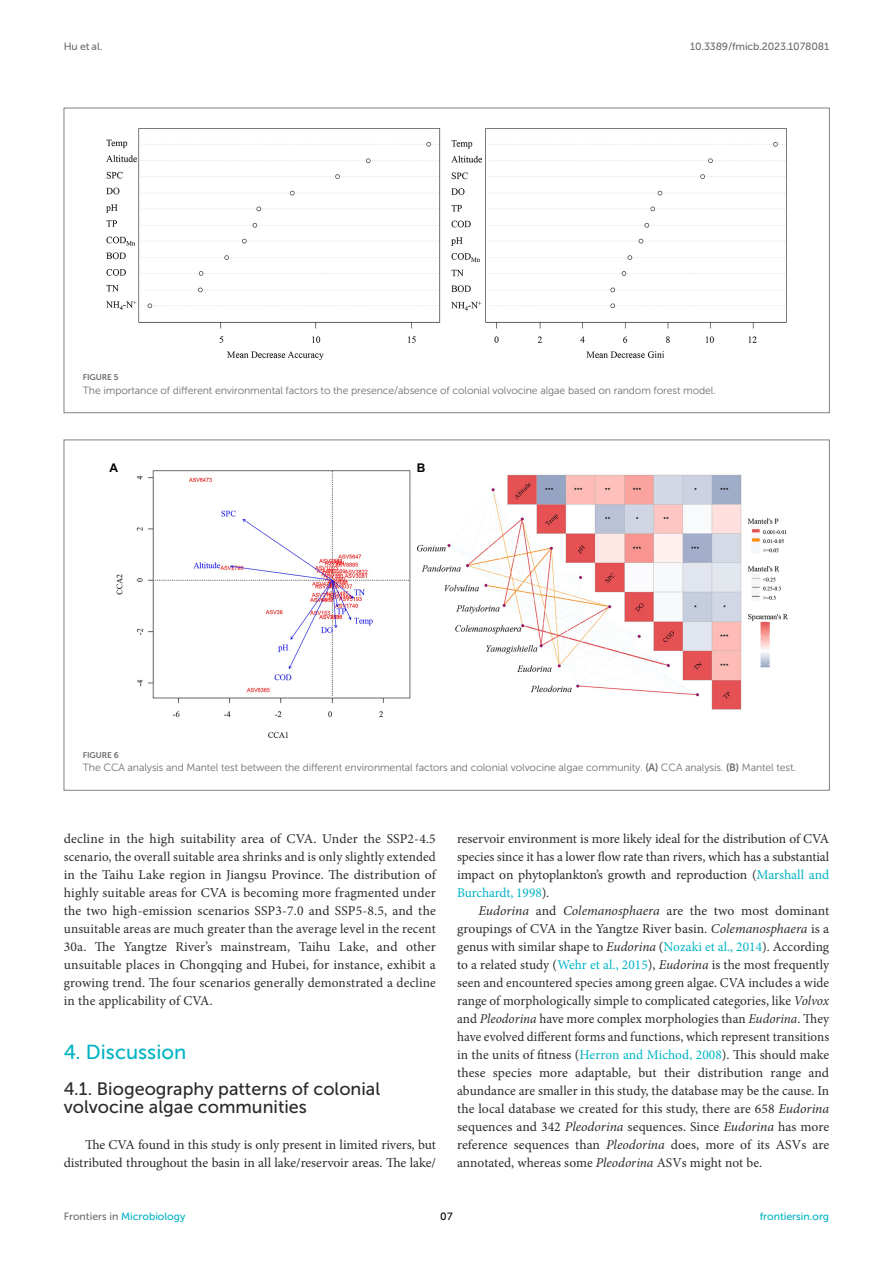
<style>
.page{position:relative;width:893px;height:1263px;background:#fff}
.page>*{position:absolute;margin:0;border:0;box-sizing:border-box;transform-origin:0 0}
.HEAD_1{font:20.25px "Museo Sans 500";color:#00b4c4}
.HEAD_2_after_HEAD_1{font:18px/18px "Museo Sans 500";color:#2b2b2a}
.TEXT{font:13.5px/18px "Minion Pro";letter-spacing:.005em;color:#2b2b2a;text-align:justify}
.TEXT_FLUSH{font:13.5px/18px "Minion Pro";letter-spacing:-.01em;color:#2b2b2a;text-align:right}
.t1{font:700 12px "Arial";color:#000}
.FIG_LEG{font:10.5px "Museo Sans 300";letter-spacing:-.01em;color:#706f70}
.t2{font:10.5px "Museo Sans 500";color:#00b4c4}
.t3{font:10.5px "Museo Sans 500";letter-spacing:-.015em;color:#706f70}
.t4{font:10.5px "Museo Sans 500";color:#000}
.FIG_HD{font:8.25px "Museo Sans 700";letter-spacing:-.01em;color:#706f70}
.s1{font-family:"Museo Sans 700"}
.s2{color:#00b4c4}
.s3{font-style:italic}
.s4{color:#706f70}
</style>
<div class="page">
<img style="left:106px;top:128px;width:681px;height:232px">
<img style="left:116px;top:470px;width:672px;height:268px">
<p class="t3" style="left:64px;top:41px;width:40px">Hu et al.</p>
<p class="t3" style="left:690px;top:41px;width:140px">10.3389/fmicb.2023.1078081</p>
<p class="FIG_HD" style="left:83px;top:373px;width:37px">FIGURE 5</p>
<p class="FIG_LEG" style="left:83px;top:384px;width:635px">The importance of different environmental factors to the presence/absence of colonial volvocine algae based on random forest model.</p>
<p class="t1" style="left:109px;top:459px;width:10px">A</p>
<p class="t1" style="left:417px;top:459px;width:10px">B</p>
<p class="FIG_HD" style="left:83px;top:750px;width:37px">FIGURE 6</p>
<p class="FIG_LEG" style="left:83px;top:762px;width:715px">The CCA analysis and Mantel test between the different environmental factors and colonial volvocine algae community. <span class="s1">(A)</span> CCA analysis. <span class="s1">(B)</span> Mantel test.</p>
<p class="TEXT" style="left:64px;top:830px;width:374px">decline in the high suitability area of CVA. Under the SSP2-4.5 scenario, the overall suitable area shrinks and is only slightly extended in the Taihu Lake region in Jiangsu Province. The distribution of highly suitable areas for CVA is becoming more fragmented under the two high-emission scenarios SSP3-7.0 and SSP5-8.5, and the unsuitable areas are much greater than the average level in the recent 30a. The Yangtze River’s mainstream, Taihu Lake, and other unsuitable places in Chongqing and Hubei, for instance, exhibit a growing trend. The four scenarios generally demonstrated a decline in the applicability of CVA.</p>
<p class="HEAD_1" style="left:64px;top:1041px;width:124px">4. Discussion</p>
<p class="HEAD_2_after_HEAD_1" style="left:64px;top:1080px;width:318px">4.1. Biogeography patterns of colonial volvocine algae communities</p>
<p class="TEXT_FLUSH" style="left:64px;top:1136px;width:374px">The CVA found in this study is only present in limited rivers, but distributed throughout the basin in all lake/reservoir areas. The lake/</p>
<p class="TEXT_FLUSH" style="left:457px;top:830px;width:374px;text-align:justify">reservoir environment is more likely ideal for the distribution of CVA species since it has a lower flow rate than rivers, which has a substantial impact on phytoplankton’s growth and reproduction (<span class="s2">Marshall and Burchardt, 1998</span>).</p>
<p class="TEXT" style="left:457px;top:902px;width:374px;text-indent:21px"><span class="s3">Eudorina</span> and <span class="s3">Colemanosphaera</span> are the two most dominant groupings of CVA in the Yangtze River basin. <span class="s3">Colemanosphaera</span> is a genus with similar shape to <span class="s3">Eudorina</span> (<span class="s2">Nozaki et al., 2014</span>). According to a related study (<span class="s2">Wehr et al., 2015</span>), <span class="s3">Eudorina</span> is the most frequently seen and encountered species among green algae. CVA includes a wide range of morphologically simple to complicated categories, like <span class="s3">Volvox </span>and <span class="s3">Pleodorina</span> have more complex morphologies than <span class="s3">Eudorina</span>. They have evolved different forms and functions, which represent transitions in the units of fitness (<span class="s2">Herron and Michod, 2008</span>). This should make these species more adaptable, but their distribution range and abundance are smaller in this study, the database may be the cause. In the local database we created for this study, there are 658 <span class="s3">Eudorina </span>sequences and 342 <span class="s3">Pleodorina</span> sequences. Since <span class="s3">Eudorina</span> has more reference sequences than <span class="s3">Pleodorina</span> does, more of its ASVs are annotated, whereas some <span class="s3">Pleodorina</span> ASVs might not be.</p>
<p class="t2" style="left:64px;top:1211px;width:123px"><span class="s4">Frontiers in</span> Microbiology</p>
<p class="t4" style="left:440px;top:1211px;width:14px">07</p>
<p class="t2" style="left:760px;top:1211px;width:71px">frontiersin.org</p>
</div>
